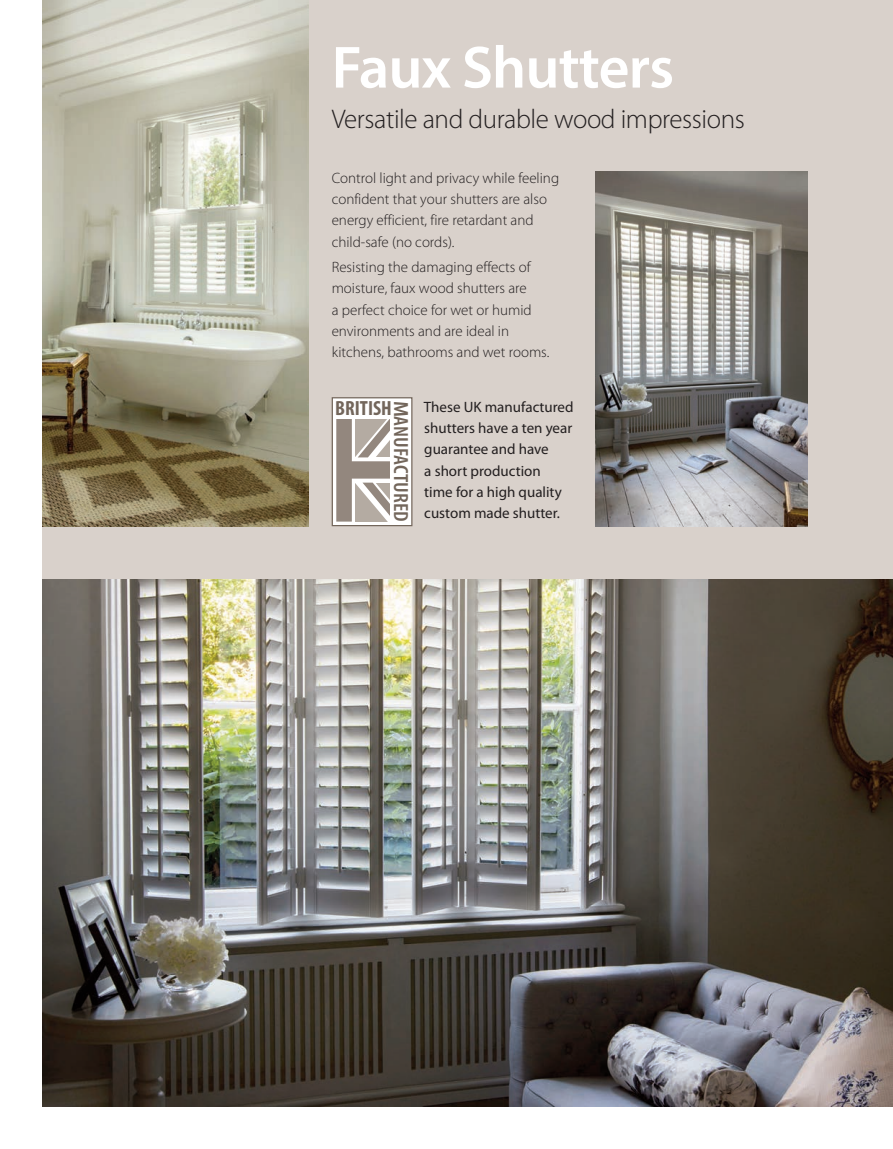
<style>
.page{position:relative;width:893px;height:1149px;background:#fff}
.page>*{position:absolute;margin:0;border:0;box-sizing:border-box;transform-origin:0 0}
.t1{font:600 60px "Myriad Pro";letter-spacing:-.015em;color:#fff}
.t2{font:300 27px "Myriad Pro";letter-spacing:-.015em;color:#231f20}
.t3{font:600 condensed 20.55px "Myriad Pro";color:#73665b;scale:1.25 1}
.t4{font:700 condensed 20.55px "Myriad Pro";color:#73665b}
.t5{font:300 15px/21.3px "Myriad Pro";color:#231f20}
.t6{font:15px/21.3px "Myriad Pro";color:#231f20}
</style>
<div class="page">
<div style="left:43px;top:0;width:850px;height:579px;background:#d9d1cb"></div>
<img style="left:43px;top:0;width:265px;height:526px">
<img style="left:595px;top:171px;width:213px;height:355px">
<img style="left:43px;top:579px;width:850px;height:527px">
<div style="left:333px;top:398px;width:78px;height:127px;background:#fff"></div>
<div style="left:332px;top:397px;width:80px;height:129px;border:1px solid #73665b"></div>
<svg style="left:336px;top:419px;width:53px;height:102px"></svg>
<h1 class="t1" style="left:332px;top:45px;width:344px">Faux Shutters</h1>
<h2 class="t2" style="left:332px;top:109px;width:415px">Versatile and durable wood impressions</h2>
<p class="t5" style="left:332px;top:168px;width:229px">Control light and privacy while feeling confident that your shutters are also energy efficient, fire retardant and child-safe (no cords).</p>
<p class="t5" style="left:332px;top:257px;width:219px">Resisting the damaging effects of moisture, faux wood shutters are<br>a perfect choice for wet or humid environments and are ideal in kitchens, bathrooms and wet rooms.</p>
<h3 class="t4" style="left:335px;top:401px;width:58px">BRITISH</h3>
<h3 class="t3" style="left:408px;top:400px;width:98px;rotate:90deg">MANUFACTURED</h3>
<p class="t6" style="left:424px;top:397px;width:151px">These UK manufactured shutters have a ten year guarantee and have<br>a short production<br>time for a high quality custom made shutter.</p>
</div>
